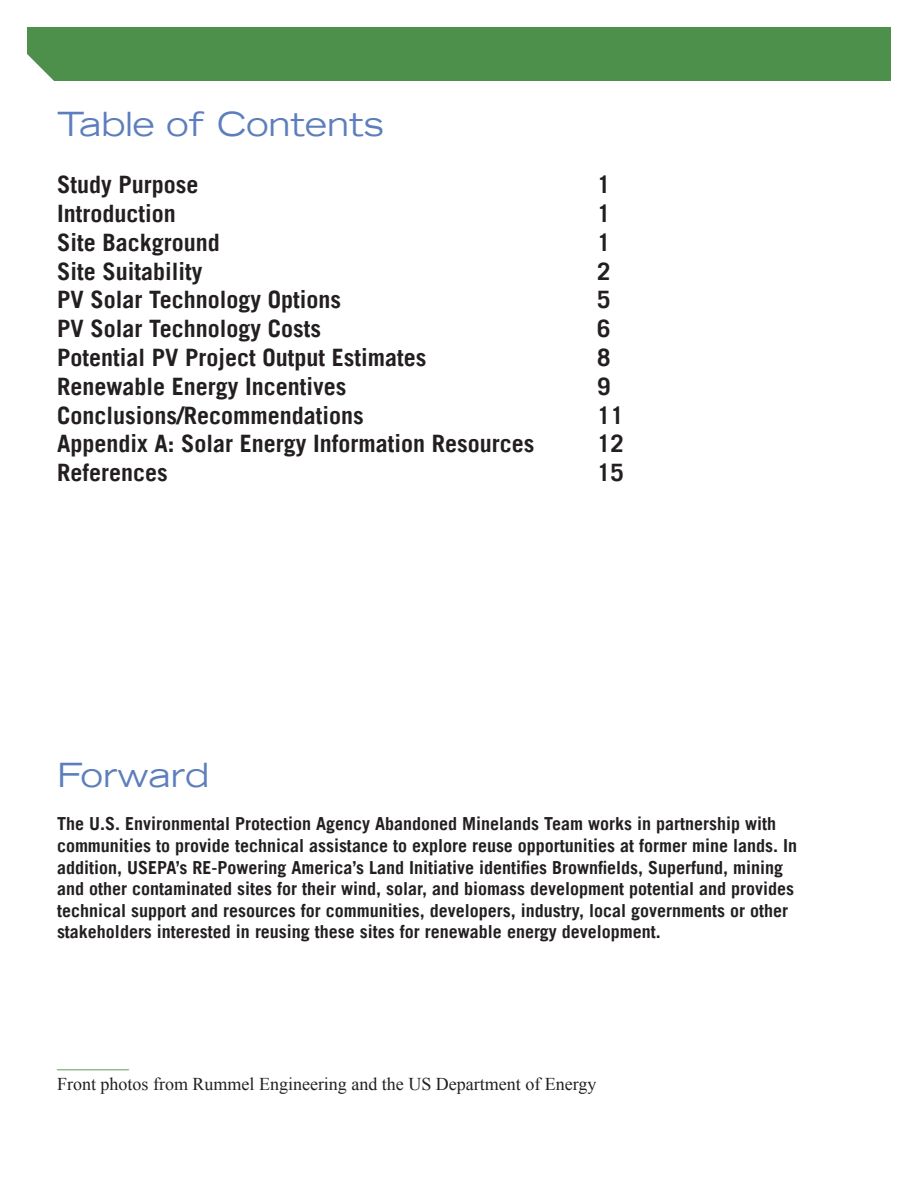
<style>
.page{position:relative;width:918px;height:1188px;background:#fff}
.page>*{position:absolute;margin:0;border:0;box-sizing:border-box;transform-origin:0 0}
.t1{font:expanded 33px "Trade Gothic LT";color:#5d7ebc}
.t2{font:700 24px "Trade Gothic LT";color:#231f20}
.t3{font:700 18px/21.6px "Trade Gothic LT";color:#231f20}
.t4{font:18px "Times New Roman";color:#231f20}
.t5{font:700 18px "Trade Gothic LT";color:#4c904b}
</style>
<div class="page">
<div style="left:27px;top:27px;width:864px;height:54px;background:#4c904b"></div>
<svg style="left:27px;top:54px;width:27px;height:27px"></svg>
<p class="t1" style="left:57px;top:102px;width:328px">Table of Contents</p>
<p class="t2" style="left:57px;top:170px;width:143px">Study Purpose</p>
<p class="t2" style="left:597px;top:170px;width:15px">1</p>
<p class="t2" style="left:57px;top:199px;width:120px">Introduction</p>
<p class="t2" style="left:597px;top:199px;width:15px">1</p>
<p class="t2" style="left:57px;top:228px;width:164px">Site Background</p>
<p class="t2" style="left:597px;top:228px;width:15px">1</p>
<p class="t2" style="left:57px;top:256px;width:147px">Site Suitability</p>
<p class="t2" style="left:597px;top:256px;width:15px">2</p>
<p class="t2" style="left:57px;top:285px;width:286px">PV Solar Technology Options</p>
<p class="t2" style="left:597px;top:285px;width:15px">5</p>
<p class="t2" style="left:57px;top:314px;width:266px">PV Solar Technology Costs</p>
<p class="t2" style="left:597px;top:314px;width:15px">6</p>
<p class="t2" style="left:57px;top:343px;width:371px">Potential PV Project Output Estimates</p>
<p class="t2" style="left:597px;top:343px;width:15px">8</p>
<p class="t2" style="left:57px;top:372px;width:291px">Renewable Energy Incentives</p>
<p class="t2" style="left:597px;top:372px;width:15px">9</p>
<p class="t2" style="left:57px;top:400px;width:308px">Conclusions/Recommendations</p>
<p class="t2" style="left:597px;top:400px;width:28px">11</p>
<p class="t2" style="left:57px;top:429px;width:479px">Appendix A: Solar Energy Information Resources</p>
<p class="t2" style="left:597px;top:429px;width:28px">12</p>
<p class="t2" style="left:57px;top:458px;width:112px">References</p>
<p class="t2" style="left:597px;top:458px;width:28px">15</p>
<p class="t1" style="left:57px;top:754px;width:154px">Forward</p>
<p class="t3" style="left:57px;top:813px;width:742px">The U.S. Environmental Protection Agency Abandoned Minelands Team works in partnership with communities to provide technical assistance to explore reuse opportunities at former mine lands. In addition, USEPA’s RE-Powering America’s Land Initiative identifies Brownfields, Superfund, mining and other contaminated sites for their wind, solar, and biomass development potential and provides technical support and resources for communities, developers, industry, local governments or other stakeholders interested in reusing these sites for renewable energy development.</p>
<p class="t5" style="left:57px;top:1051px;width:73px">________</p>
<p class="t4" style="left:57px;top:1072px;width:541px">Front photos from Rummel Engineering and the US Department of Energy</p>
</div>
